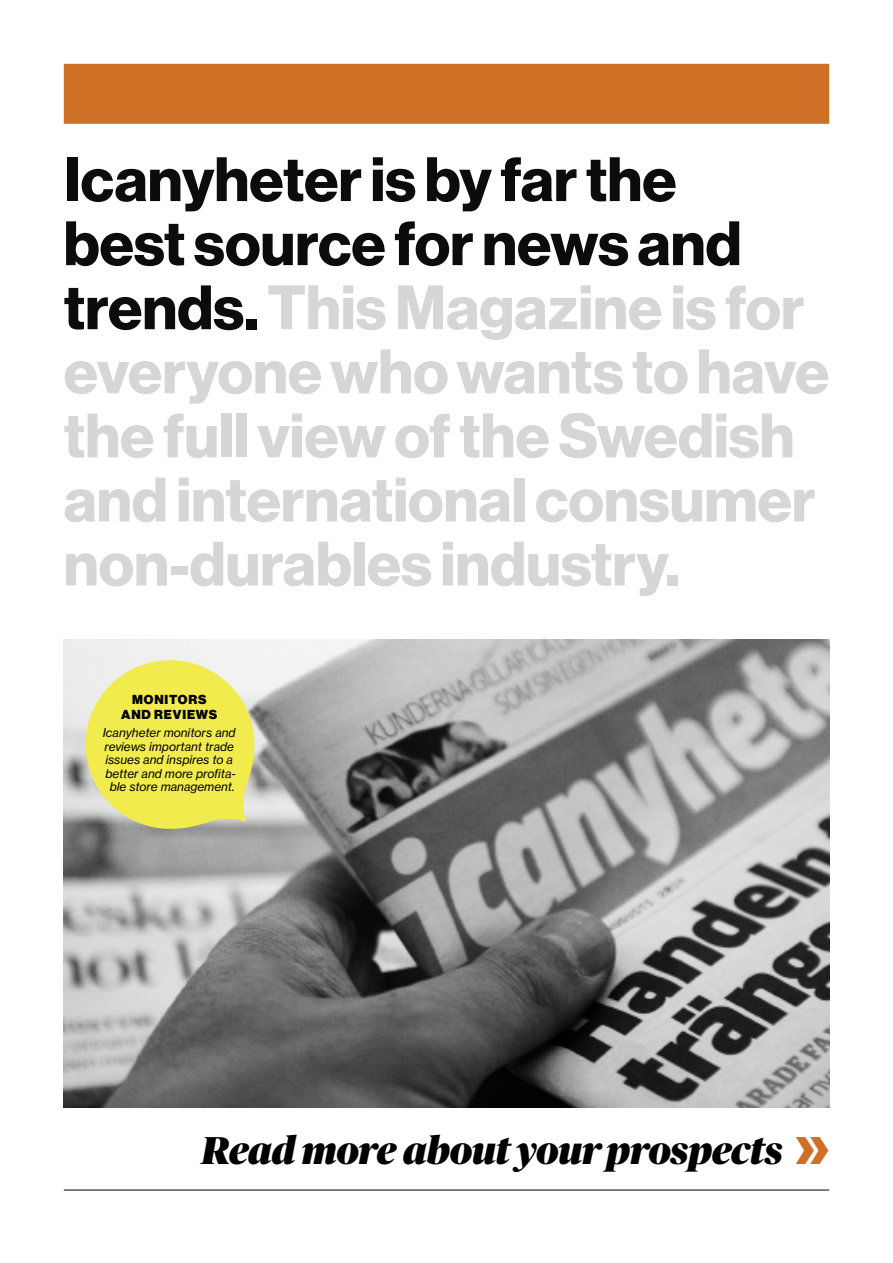
<style>
.page{position:relative;width:893px;height:1263px;background:#fff}
.page>*{position:absolute;margin:0;border:0;box-sizing:border-box;transform-origin:0 0}
.t1{font:700 61.2px/64.1px "Haas Grot Disp 75";color:#d6d6d6}
.t2{font:italic 900 38.7px "Publico Banner";color:#000}
.t3{font:900 12.75px/15px "Haas Grot Disp 95";letter-spacing:.065em;color:#000;text-align:center}
.t4{font:12px/13.5px "N Haas Grotesk TX Std 56 It";color:#000;text-align:center}
.s1{color:#0c0c0c}
.s2{font-family:"AADINGETT";font-weight:400;font-style:normal;font-size:34.65px;color:#cf7027}
</style>
<div class="page">
<div style="left:64px;top:64px;width:765px;height:60px;background:#cf7027"></div>
<hr style="left:64px;top:1190px;width:765px;height:1px;background:#000">
<img style="left:64px;top:640px;width:765px;height:467px">
<svg style="left:77px;top:652px;width:180px;height:179px;background:#e8e474"></svg>
<p class="t1" style="left:64px;top:148px;width:767px"><span class="s1">Icanyheter is by far the<br>best source for news and trends.</span> This Magazine is for everyone who wants to have the full view of the Swedish and international consumer non-durables industry.</p>
<p class="t3" style="left:121px;top:693px;width:98px">MONITORS<br>AND REVIEWS</p>
<p class="t4" style="left:103px;top:726px;width:135px">Icanyheter monitors and reviews important trade issues and inspires to a better and more profita&shy;ble store management.</p>
<p class="t2" style="left:202px;top:1122px;width:629px">Read more about your prospects <span class="s2">c</span></p>
</div>
